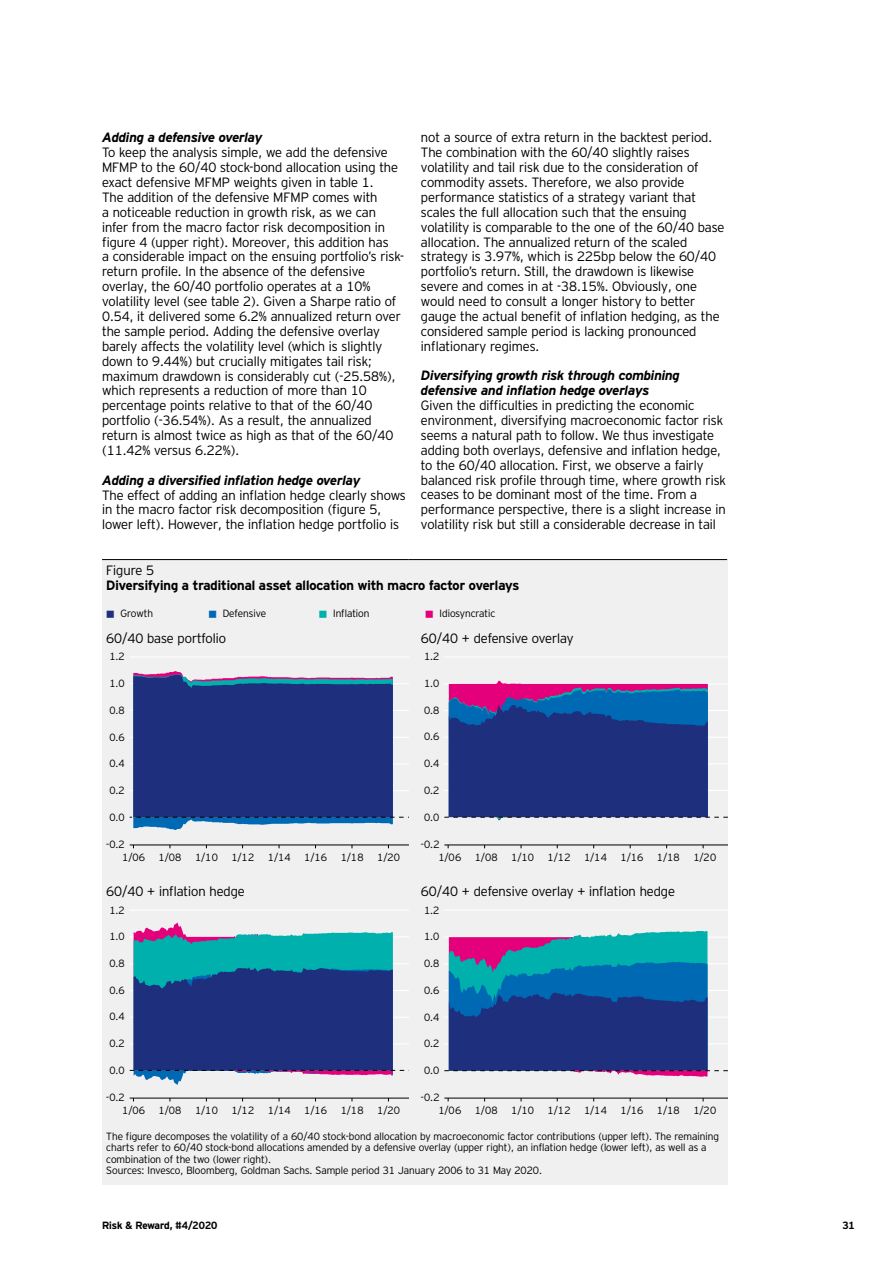
<style>
.page{position:relative;width:893px;height:1263px;background:#fff}
.page>*{position:absolute;margin:0;border:0;box-sizing:border-box;transform-origin:0 0}
.t1{font:300 13.5px/14.9px "Invesco Interstate";color:#000}
.t2{font:italic 700 13.5px/14.9px "Invesco Interstate";color:#000}
.t3{font:700 13.5px "Invesco Interstate";color:#000}
.t4{font:300 10.5px/11.1px "Invesco Interstate";color:#000}
.t5{font:700 10.5px "Invesco Interstate";color:#000}
.s1{font-size:13.5px;color:#1e2f7e}
.s2{font-size:13.5px;color:#0069b4}
.s3{font-size:13.5px;color:#00b0ac}
.s4{font-size:13.5px;color:#e5007b}
</style>
<div class="page">
<div style="left:102px;top:559px;width:625px;height:625px;background:#f0f0f0"></div>
<hr style="left:102px;top:559px;width:306px;height:1px;background:#000">
<svg style="left:408px;top:559px;width:13px;height:1px"></svg>
<hr style="left:421px;top:559px;width:306px;height:1px;background:#000">
<hr style="left:130px;top:844px;width:278px;height:1px;background:#000">
<hr style="left:130px;top:656px;width:278px;height:1px;background:#fff">
<svg style="left:130px;top:671px;width:279px;height:159px;background:#3b4e90"></svg>
<hr style="left:444px;top:656px;width:283px;height:1px;background:#fff">
<svg style="left:444px;top:680px;width:283px;height:140px;background:#414c93"></svg>
<hr style="left:444px;top:844px;width:283px;height:1px;background:#000">
<hr style="left:130px;top:909px;width:278px;height:2px;background:#fff">
<svg style="left:130px;top:922px;width:278px;height:163px"></svg>
<hr style="left:130px;top:1098px;width:278px;height:1px;background:#000">
<hr style="left:444px;top:909px;width:283px;height:2px;background:#fff">
<svg style="left:444px;top:931px;width:283px;height:146px;background:#3b699f"></svg>
<hr style="left:444px;top:1098px;width:283px;height:1px;background:#000">
<p class="t2" style="left:102px;top:130px;width:162px">Adding a defensive overlay</p>
<p class="t1" style="left:102px;top:145px;width:304px">To keep the analysis simple, we add the defensive MFMP to the 60/40 stock-bond allocation using the exact defensive MFMP weights given in table 1.<br>The addition of the defensive MFMP comes with<br>a noticeable reduction in growth risk, as we can infer from the macro factor risk decomposition in figure 4 (upper right). Moreover, this addition has<br>a considerable impact on the ensuing portfolio’s risk&shy;return profile. In the absence of the defensive overlay, the 60/40 portfolio operates at a 10% volatility level (see table 2). Given a Sharpe ratio of 0.54, it delivered some 6.2% annualized return over the sample period. Adding the defensive overlay barely affects the volatility level (which is slightly down to 9.44%) but crucially mitigates tail risk; maximum drawdown is considerably cut (-25.58%), which represents a reduction of more than 10 percentage points relative to that of the 60/40 portfolio (-36.54%). As a result, the annualized return is almost twice as high as that of the 60/40 (11.42% versus 6.22%).</p>
<p class="t2" style="left:102px;top:472px;width:260px">Adding a diversified inflation hedge overlay</p>
<p class="t1" style="left:102px;top:487px;width:305px">The effect of adding an inflation hedge clearly shows in the macro factor risk decomposition (figure 5, lower left). However, the inflation hedge portfolio is</p>
<p class="t1" style="left:421px;top:130px;width:305px">not a source of extra return in the backtest period.<br>The combination with the 60/40 slightly raises volatility and tail risk due to the consideration of commodity assets. Therefore, we also provide performance statistics of a strategy variant that scales the full allocation such that the ensuing volatility is comparable to the one of the 60/40 base allocation. The annualized return of the scaled strategy is 3.97%, which is 225bp below the 60/40 portfolio’s return. Still, the drawdown is likewise severe and comes in at -38.15%. Obviously, one would need to consult a longer history to better gauge the actual benefit of inflation hedging, as the considered sample period is lacking pronounced inflationary regimes.</p>
<p class="t2" style="left:421px;top:368px;width:260px">Diversifying growth risk through combining defensive and inflation hedge overlays</p>
<p class="t1" style="left:421px;top:398px;width:307px">Given the difficulties in predicting the economic environment, diversifying macroeconomic factor risk seems a natural path to follow. We thus investigate adding both overlays, defensive and inflation hedge, to the 60/40 allocation. First, we observe a fairly balanced risk profile through time, where growth risk ceases to be dominant most of the time. From a performance perspective, there is a slight increase in volatility risk but still a considerable decrease in tail</p>
<p class="t1" style="left:106px;top:562px;width:49px">Figure 5</p>
<p class="t3" style="left:106px;top:576px;width:414px">Diversifying a traditional asset allocation with macro factor overlays</p>
<p class="t4" style="left:106px;top:608px;width:48px"><span class="s1">•</span> Growth</p>
<p class="t4" style="left:208px;top:608px;width:59px"><span class="s2">•</span> Defensive</p>
<p class="t4" style="left:319px;top:608px;width:52px"><span class="s3">•</span> Inflation</p>
<p class="t4" style="left:425px;top:608px;width:72px"><span class="s4">•</span> Idiosyncratic</p>
<p class="t1" style="left:106px;top:631px;width:121px">60/40 base portfolio</p>
<p class="t1" style="left:421px;top:631px;width:154px">60/40 + defensive overlay</p>
<p class="t4" style="left:109px;top:651px;width:17px">1.2</p>
<p class="t4" style="left:424px;top:651px;width:17px">1.2</p>
<p class="t4" style="left:109px;top:678px;width:17px">1.0</p>
<p class="t4" style="left:424px;top:678px;width:17px">1.0</p>
<p class="t4" style="left:109px;top:704px;width:17px">0.8</p>
<p class="t4" style="left:424px;top:704px;width:17px">0.8</p>
<p class="t4" style="left:109px;top:731px;width:17px">0.6</p>
<p class="t4" style="left:424px;top:731px;width:17px">0.6</p>
<p class="t4" style="left:109px;top:758px;width:17px">0.4</p>
<p class="t4" style="left:424px;top:758px;width:17px">0.4</p>
<p class="t4" style="left:109px;top:784px;width:17px">0.2</p>
<p class="t4" style="left:424px;top:784px;width:17px">0.2</p>
<p class="t4" style="left:109px;top:811px;width:17px">0.0</p>
<p class="t4" style="left:424px;top:811px;width:17px">0.0</p>
<p class="t4" style="left:106px;top:839px;width:20px">-0.2</p>
<p class="t4" style="left:421px;top:839px;width:20px">-0.2</p>
<p class="t4" style="left:122px;top:851px;width:24px">1/06</p>
<p class="t4" style="left:159px;top:851px;width:24px">1/08</p>
<p class="t4" style="left:195px;top:851px;width:24px">1/10</p>
<p class="t4" style="left:231px;top:851px;width:24px">1/12</p>
<p class="t4" style="left:268px;top:851px;width:24px">1/14</p>
<p class="t4" style="left:304px;top:851px;width:24px">1/16</p>
<p class="t4" style="left:341px;top:851px;width:24px">1/18</p>
<p class="t4" style="left:377px;top:851px;width:24px">1/20</p>
<p class="t4" style="left:438px;top:851px;width:24px">1/06</p>
<p class="t4" style="left:475px;top:851px;width:24px">1/08</p>
<p class="t4" style="left:511px;top:851px;width:24px">1/10</p>
<p class="t4" style="left:548px;top:851px;width:24px">1/12</p>
<p class="t4" style="left:584px;top:851px;width:24px">1/14</p>
<p class="t4" style="left:620px;top:851px;width:24px">1/16</p>
<p class="t4" style="left:657px;top:851px;width:24px">1/18</p>
<p class="t4" style="left:693px;top:851px;width:24px">1/20</p>
<p class="t1" style="left:106px;top:884px;width:140px">60/40 + inflation hedge</p>
<p class="t1" style="left:421px;top:884px;width:255px">60/40 + defensive overlay + inflation hedge</p>
<p class="t4" style="left:109px;top:904px;width:17px">1.2</p>
<p class="t4" style="left:424px;top:904px;width:17px">1.2</p>
<p class="t4" style="left:109px;top:931px;width:17px">1.0</p>
<p class="t4" style="left:424px;top:931px;width:17px">1.0</p>
<p class="t4" style="left:109px;top:958px;width:17px">0.8</p>
<p class="t4" style="left:424px;top:958px;width:17px">0.8</p>
<p class="t4" style="left:109px;top:984px;width:17px">0.6</p>
<p class="t4" style="left:424px;top:984px;width:17px">0.6</p>
<p class="t4" style="left:109px;top:1011px;width:17px">0.4</p>
<p class="t4" style="left:424px;top:1011px;width:17px">0.4</p>
<p class="t4" style="left:109px;top:1038px;width:17px">0.2</p>
<p class="t4" style="left:424px;top:1038px;width:17px">0.2</p>
<p class="t4" style="left:109px;top:1064px;width:17px">0.0</p>
<p class="t4" style="left:424px;top:1064px;width:17px">0.0</p>
<p class="t4" style="left:106px;top:1092px;width:20px">-0.2</p>
<p class="t4" style="left:421px;top:1092px;width:20px">-0.2</p>
<p class="t4" style="left:122px;top:1104px;width:24px">1/06</p>
<p class="t4" style="left:159px;top:1104px;width:24px">1/08</p>
<p class="t4" style="left:195px;top:1104px;width:24px">1/10</p>
<p class="t4" style="left:231px;top:1104px;width:24px">1/12</p>
<p class="t4" style="left:268px;top:1104px;width:24px">1/14</p>
<p class="t4" style="left:304px;top:1104px;width:24px">1/16</p>
<p class="t4" style="left:341px;top:1104px;width:24px">1/18</p>
<p class="t4" style="left:377px;top:1104px;width:24px">1/20</p>
<p class="t4" style="left:438px;top:1104px;width:24px">1/06</p>
<p class="t4" style="left:475px;top:1104px;width:24px">1/08</p>
<p class="t4" style="left:511px;top:1104px;width:24px">1/10</p>
<p class="t4" style="left:548px;top:1104px;width:24px">1/12</p>
<p class="t4" style="left:584px;top:1104px;width:24px">1/14</p>
<p class="t4" style="left:620px;top:1104px;width:24px">1/16</p>
<p class="t4" style="left:657px;top:1104px;width:24px">1/18</p>
<p class="t4" style="left:693px;top:1104px;width:24px">1/20</p>
<p class="t4" style="left:106px;top:1131px;width:614px">The figure decomposes the volatility of a 60/40 stock-bond allocation by macroeconomic factor contributions (upper left). The remaining charts refer to 60/40 stock-bond allocations amended by a defensive overlay (upper right), an inflation hedge (lower left), as well as a combination of the two (lower right).<br>Sources: Invesco, Bloomberg, Goldman Sachs. Sample period 31 January 2006 to 31 May 2020.</p>
<p class="t4" style="left:442px;top:1163px;width:58px">Idiosyncratic</p>
<p class="t4" style="left:124px;top:1213px;width:113px">Macro.Growth - Negative</p>
<p class="t5" style="left:102px;top:1219px;width:117px">Risk &amp; Reward, #4/2020</p>
<p class="t5" style="left:842px;top:1219px;width:14px">31</p>
</div>
